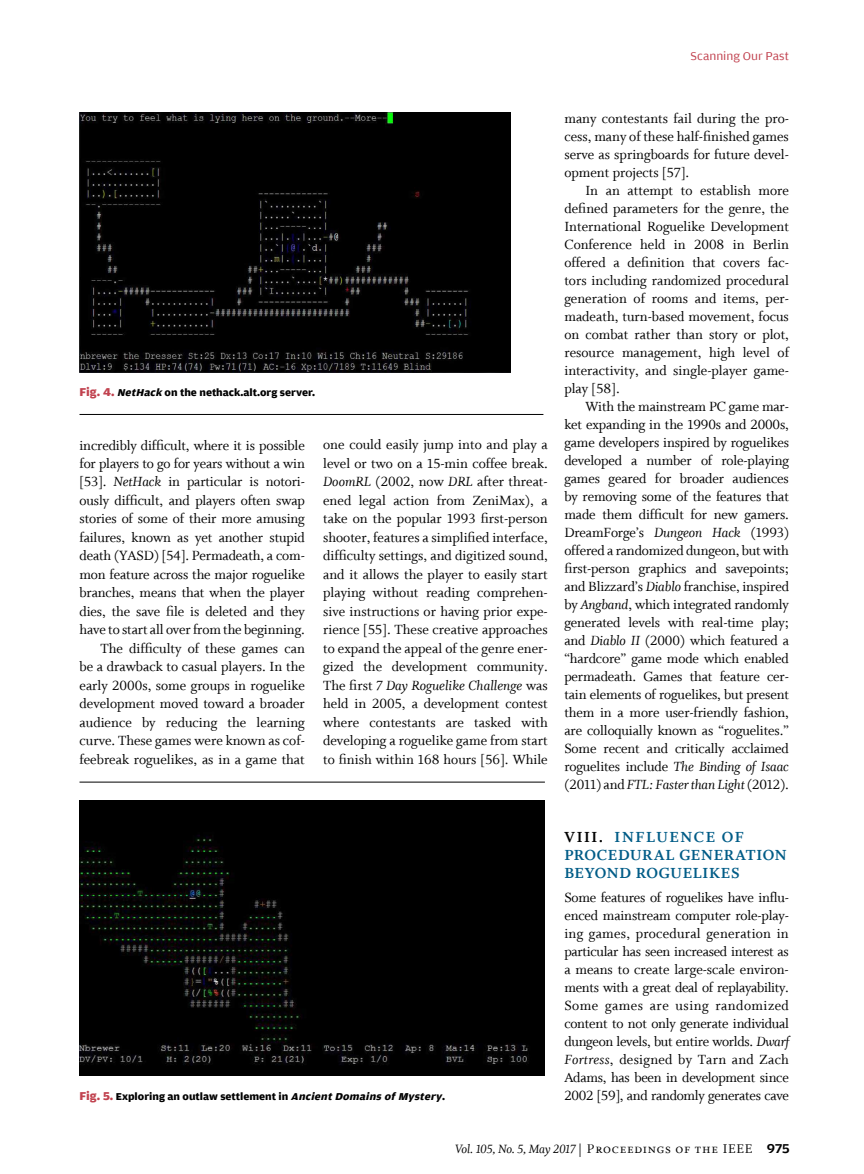
<style>
.page{position:relative;width:864px;height:1174px;background:#fff}
.page>*{position:absolute;margin:0;border:0;box-sizing:border-box;transform-origin:0 0}
.t1{font:16.5px/18px "Whitman Bold LF";letter-spacing:.045em;color:#005c87}
.t2{font:15px/18px "Whitman Roman LF";letter-spacing:-.01em;color:#000;text-align:justify}
.t3{font:15px "Whitman Italic LF";color:#000}
.t4{font:13.5px "Whitman Italic LF";letter-spacing:-.02em;color:#000}
.t5{font:12px "Amplitude Wide";color:#c1424f}
.t6{font:700 10.5px "Amplitude Wide";color:#000}
.s1{font-size:12px;color:#c1424f}
.s2{font-style:italic}
.s3{font-family:"Whitman Italic LF"}
.s4{font-family:"Whitman Roman LF"}
.s5{color:#000}
.s6{font-family:"Whitman Small Caps LF";font-size:14.25px}
.s7{font-family:"Amplitude Wide";font-weight:500}
</style>
<div class="page">
<hr style="left:80px;top:414px;width:463px;height:1px;background:#000">
<img style="left:79px;top:112px;width:431px;height:260px">
<hr style="left:80px;top:782px;width:465px;height:1px;background:#000">
<img style="left:80px;top:801px;width:465px;height:274px">
<p class="t5" style="left:691px;top:50px;width:100px">Scanning Our Past</p>
<p class="t6" style="left:80px;top:387px;width:237px"><span class="s1">Fig. 4.</span> <span class="s2">NetHack</span> on the nethack.alt.org server.</p>
<p class="t2" style="left:80px;top:436px;width:227px;line-height:18.5px;text-align:right">incredibly difficult, where it is possible for players to go for years without a win [53]. <span class="s3">NetHack</span> in particular is notori&shy;ously difficult, and players often swap stories of some of their more amusing failures, known as yet another stupid death (YASD) [54]. Permadeath, a com&shy;mon feature across the major roguelike branches, means that when the player dies, the save file is deleted and they have to start all over from the beginning.<br>The difficulty of these games can<br>be a drawback to casual players. In the early 2000s, some groups in roguelike development moved toward a broader audience by reducing the learning curve. These games were known as cof&shy;feebreak roguelikes, as in a game that</p>
<p class="t2" style="left:323px;top:436px;width:226px;line-height:18.5px">one could easily jump into and play a level or two on a 15-min coffee break.<br><span class="s3">DoomRL</span> (2002, now <span class="s3">DRL</span> after threat&shy;ened legal action from ZeniMax), a take on the popular 1993 first-person shooter, features a simplified interface, difficulty settings, and digitized sound, and it allows the player to easily start playing without reading comprehen&shy;sive instructions or having prior expe&shy;rience [55]. These creative approaches to expand the appeal of the genre ener&shy;gized the development community.</p>
<p class="t3" style="left:323px;top:677px;width:226px"><span class="s4">The first</span> 7 Day Roguelike Challenge <span class="s4">was</span></p>
<p class="t2" style="left:323px;top:695px;width:226px;line-height:18.5px">held in 2005, a development contest where contestants are tasked with developing a roguelike game from start to finish within 168 hours [56]. While</p>
<p class="t6" style="left:80px;top:1090px;width:367px"><span class="s1">Fig. 5.</span> Exploring an outlaw settlement in <span class="s2">Ancient Domains of Mystery</span>.</p>
<p class="t2" style="left:564px;top:110px;width:226px">many contestants fail during the pro&shy;cess, many of these half-finished games serve as springboards for future devel&shy;opment projects [57].</p>
<p class="t2" style="left:564px;top:182px;width:226px;text-indent:21px">In an attempt to establish more defined parameters for the genre, the International Roguelike Development Conference held in 2008 in Berlin offered a definition that covers fac&shy;tors including randomized procedural generation of rooms and items, per&shy;madeath, turn-based movement, focus on combat rather than story or plot, resource management, high level of interactivity, and single-player game&shy;play [58].</p>
<p class="t2" style="left:564px;top:398px;width:226px;text-indent:21px">With the mainstream PC game mar&shy;ket expanding in the 1990s and 2000s, game developers inspired by roguelikes developed a number of role-playing games geared for broader audiences by removing some of the features that made them difficult for new gamers.<br>DreamForge’s <span class="s3">Dungeon Hack</span> (1993) offered a randomized dungeon, but with first-person graphics and savepoints; and Blizzard’s <span class="s3">Diablo</span> franchise, inspired by <span class="s3">Angband</span>, which integrated randomly generated levels with real-time play; and <span class="s3">Diablo II</span> (2000) which featured a “hardcore” game mode which enabled permadeath. Games that feature cer&shy;tain elements of roguelikes, but present them in a more user-friendly fashion, are colloquially known as “roguelites.” Some recent and critically acclaimed roguelites include <span class="s3">The Binding of Isaac</span></p>
<p class="t3" style="left:564px;top:776px;width:226px"><span class="s4">(2011) and</span> FTL: Faster than Light <span class="s4">(2012).</span></p>
<p class="t1" style="left:564px;top:828px;width:224px"><span class="s5">VIII.</span> INFLUENCE OF<br>PROCEDURAL GENERATION<br>BEYOND ROGUELIKES</p>
<p class="t2" style="left:564px;top:888px;width:226px">Some features of roguelikes have influ&shy;enced mainstream computer role-play&shy;ing games, procedural generation in particular has seen increased interest as a means to create large-scale environ&shy;ments with a great deal of replayability.<br>Some games are using randomized content to not only generate individual dungeon levels, but entire worlds. <span class="s3">Dwarf Fortress</span>, designed by Tarn and Zach Adams, has been in development since 2002 [59], and randomly generates cave</p>
<p class="t4" style="left:455px;top:1141px;width:336px">Vol. 105, No. 5, May 2017 | <span class="s6">Proceedings of the IEEE</span> <span class="s7">975</span></p>
</div>
